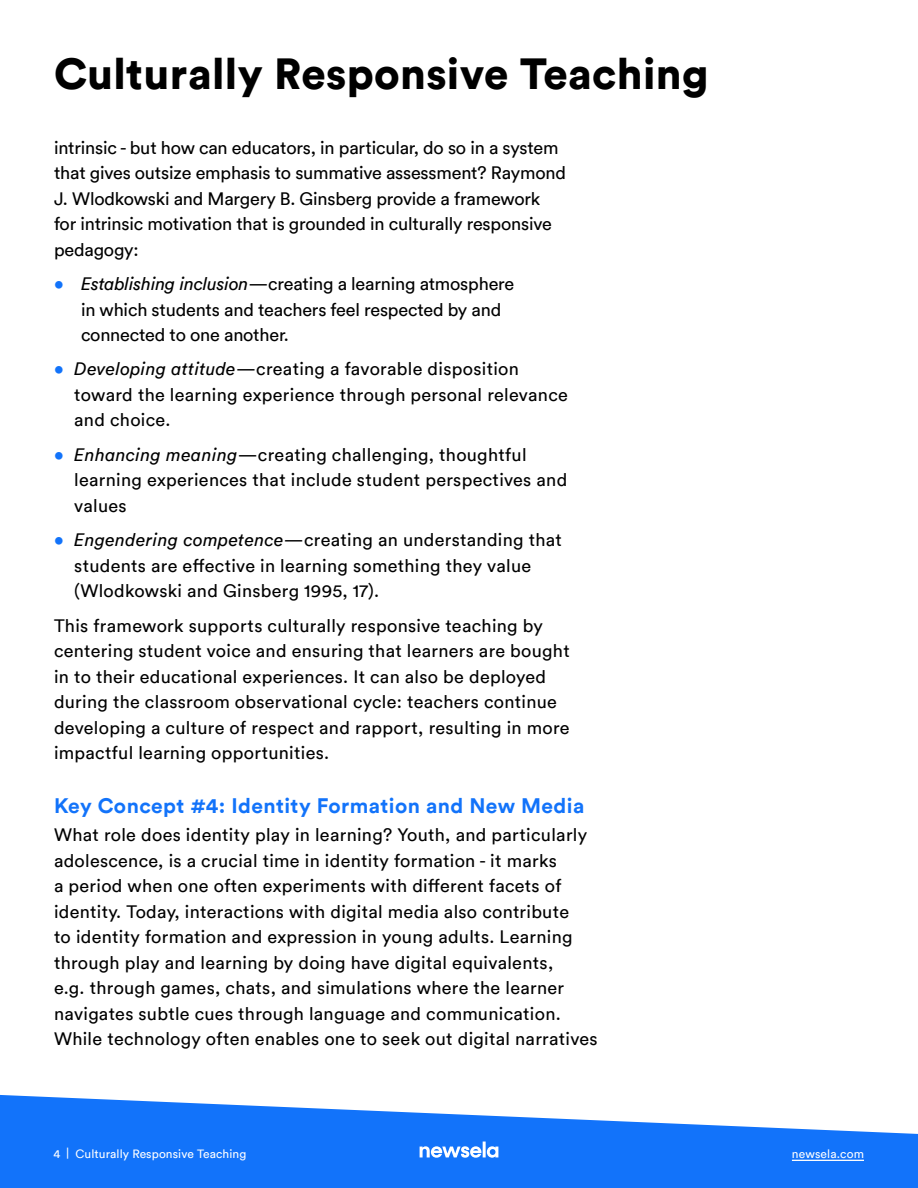
<style>
.page{position:relative;width:918px;height:1188px;background:#fff}
.page>*{position:absolute;margin:0;border:0;box-sizing:border-box;transform-origin:0 0}
.t1{font:900 43.5px "Circular";letter-spacing:.01em;color:#000}
.t2{font:700 21px "Circular";letter-spacing:.02em;color:#1273fa}
.t3{font:18px/25.5px "Circular";letter-spacing:.015em;color:#000}
.t4{font:18px/25.5px "Circular";letter-spacing:-.01em;color:#000}
.t5{font:12px "Circular";letter-spacing:.01em;color:#fff}
.s1{font-style:italic;color:#1273fa}
.s2{font-style:italic}
</style>
<div class="page">
<svg style="left:0;top:1095px;width:918px;height:93px;fill:#1273fa"></svg>
<svg style="left:420px;top:1142px;width:78px;height:16px"></svg>
<hr style="left:792px;top:1160px;width:72px;height:1px;background:#fff">
<h1 class="t1" style="left:54px;top:45px;width:656px">Culturally Responsive Teaching</h1>
<p class="t4" style="left:54px;top:134px;width:513px">intrinsic - but how can educators, in particular, do so in a system that gives outsize emphasis to summative assessment? Raymond J. Wlodkowski and Margery B. Ginsberg provide a framework for intrinsic motivation that is grounded in culturally responsive pedagogy:</p>
<p class="t4" style="left:81px;top:271px;width:435px;text-indent:-27px"><span class="s1">•</span> <span class="s2">Establishing inclusion</span>—creating a learning atmosphere in which students and teachers feel respected by and connected to one another.</p>
<p class="t3" style="left:74px;top:356px;width:495px;text-indent:-20px"><span class="s1">•</span> <span class="s2">Developing attitude</span>—creating a favorable disposition toward the learning experience through personal relevance and choice.</p>
<p class="t3" style="left:74px;top:442px;width:495px;text-indent:-20px"><span class="s1">•</span> <span class="s2">Enhancing meaning</span>—creating challenging, thoughtful learning experiences that include student perspectives and values</p>
<p class="t3" style="left:74px;top:527px;width:489px;text-indent:-20px"><span class="s1">•</span> <span class="s2">Engendering competence</span>—creating an understanding that students are effective in learning something they value (Wlodkowski and Ginsberg 1995, 17).</p>
<p class="t3" style="left:54px;top:612px;width:517px">This framework supports culturally responsive teaching by centering student voice and ensuring that learners are bought in to their educational experiences. It can also be deployed during the classroom observational cycle: teachers continue developing a culture of respect and rapport, resulting in more impactful learning opportunities.</p>
<p class="t2" style="left:54px;top:792px;width:532px">Key Concept #4: Identity Formation and New Media</p>
<p class="t3" style="left:54px;top:822px;width:545px">What role does identity play in learning? Youth, and particularly adolescence, is a crucial time in identity formation - it marks<br>a period when one often experiments with different facets of identity. Today, interactions with digital media also contribute<br>to identity formation and expression in young adults. Learning through play and learning by doing have digital equivalents,<br>e.g. through games, chats, and simulations where the learner navigates subtle cues through language and communication.<br>While technology often enables one to seek out digital narratives</p>
<p class="t5" style="left:53px;top:1147px;width:194px">4 | Culturally Responsive Teaching</p>
<p class="t5" style="left:792px;top:1147px;width:74px">newsela.com</p>
</div>
